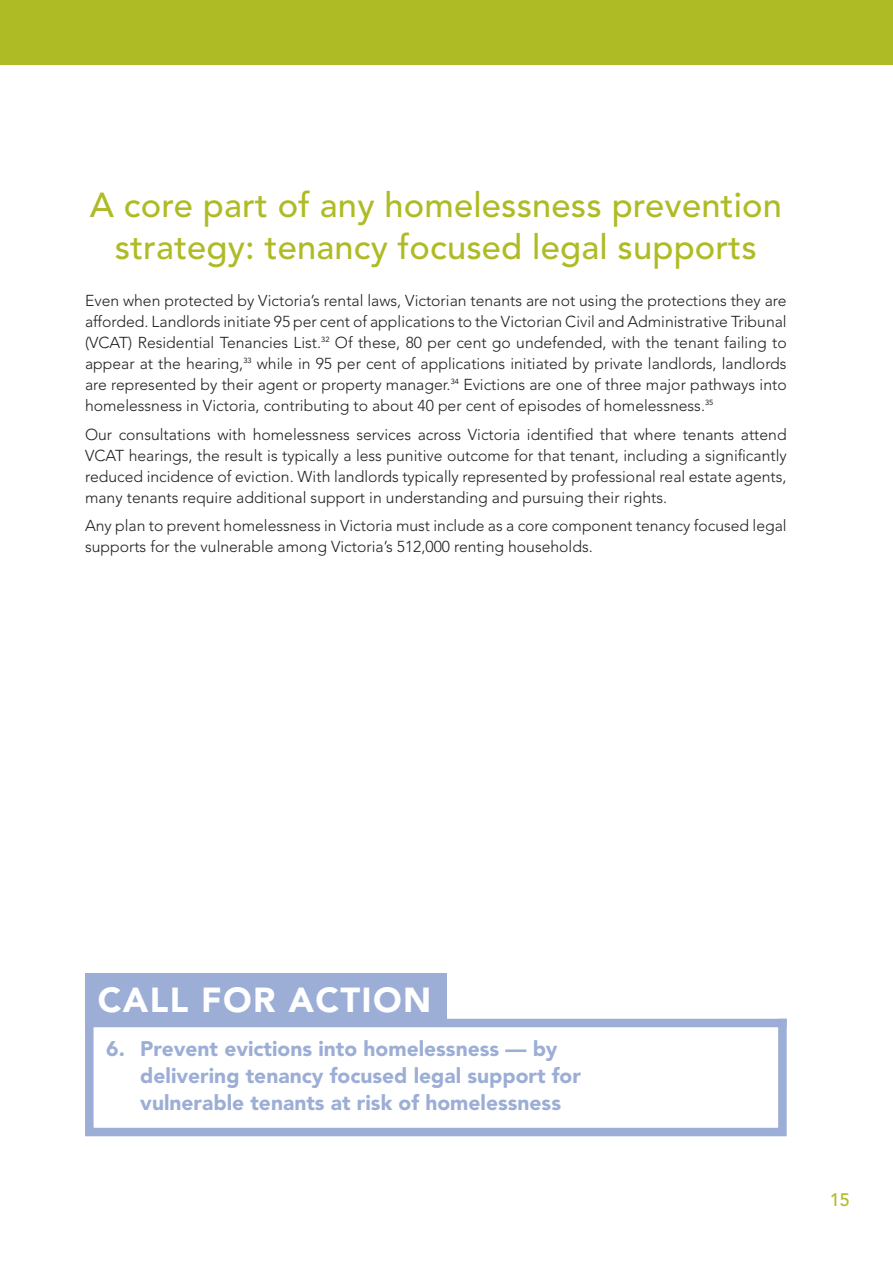
<style>
.page{position:relative;width:893px;height:1263px;background:#fff}
.page>*{position:absolute;margin:0;border:0;box-sizing:border-box;transform-origin:0 0}
.t1{font:500 34.5px/42px "Avenir LT Std";letter-spacing:.005em;color:#afbb25;text-align:center}
.t2{font:900 34.5px "Avenir LT Std";letter-spacing:.04em;color:#fff}
.t3{font:900 21px/27px "Avenir LT Std";color:#9caed5}
.t4{font:500 18px "Avenir LT Std";color:#afbb25}
.t5{font:300 15.75px/21px "Avenir LT Std";color:#231f20;text-align:justify}
</style>
<div class="page">
<div style="left:0;top:0;width:893px;height:65px;background:#afbb25"></div>
<div style="left:85px;top:973px;width:362px;height:51px;background:#9caed5"></div>
<div style="left:85px;top:1014px;width:702px;height:122px;border:9px solid #9caed5"></div>
<div style="left:85px;top:1019px;width:702px;height:8px;background:#9caed5"></div>
<h1 class="t1" style="left:90px;top:185px;width:694px">A core part of any homelessness prevention strategy: tenancy focused legal supports</h1>
<p class="t5" style="left:85px;top:290px;width:703px">Even when protected by Victoria’s rental laws, Victorian tenants are not using the protections they are afforded. Landlords initiate 95 per cent of applications to the Victorian Civil and Administrative Tribunal (VCAT) Residential Tenancies List.<sup>32</sup> Of these, 80 per cent go undefended, with the tenant failing to appear at the hearing,<sup>33</sup> while in 95 per cent of applications initiated by private landlords, landlords are represented by their agent or property manager.<sup>34</sup> Evictions are one of three major pathways into homelessness in Victoria, contributing to about 40 per cent of episodes of homelessness.<sup>35</sup></p>
<p class="t5" style="left:85px;top:424px;width:703px">Our consultations with homelessness services across Victoria identified that where tenants attend VCAT hearings, the result is typically a less punitive outcome for that tenant, including a significantly reduced incidence of eviction. With landlords typically represented by professional real estate agents, many tenants require additional support in understanding and pursuing their rights.</p>
<p class="t5" style="left:85px;top:515px;width:703px">Any plan to prevent homelessness in Victoria must include as a core component tenancy focused legal supports for the vulnerable among Victoria’s 512,000 renting households.</p>
<h1 class="t2" style="left:98px;top:979px;width:335px">CALL FOR ACTION</h1>
<h2 class="t3" style="left:140px;top:1035px;width:442px;text-indent:-34px">6. Prevent evictions into homelessness — by delivering tenancy focused legal support for vulnerable tenants at risk of homelessness</h2>
<p class="t4" style="left:830px;top:1189px;width:22px">15</p>
</div>
